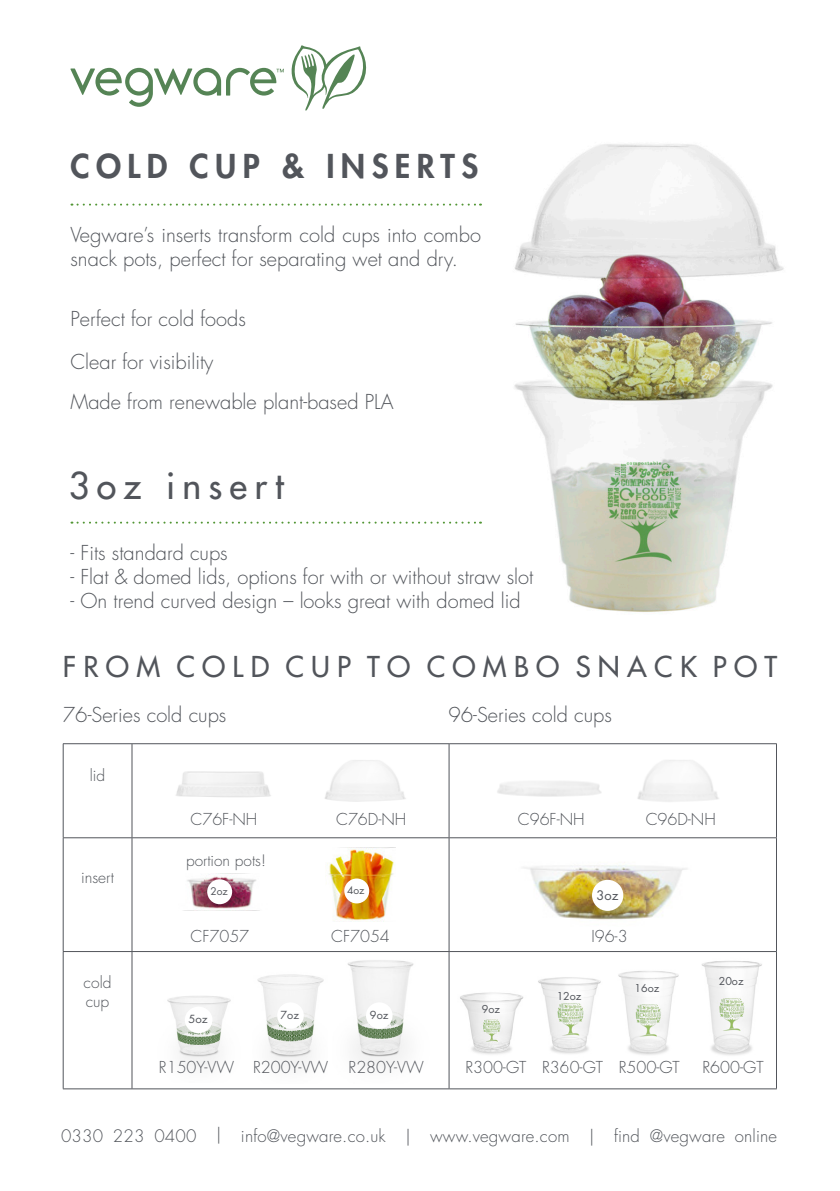
<style>
.page{position:relative;width:840px;height:1191px;background:#fff}
.page>*{position:absolute;margin:0;border:0;box-sizing:border-box;transform-origin:0 0}
.t1{font:500 36px "Futura Std";letter-spacing:.2em;color:#52555b}
.t2{font:800 32px "Futura Std";letter-spacing:.2em;color:#52555b}
.t3{font:500 28px "Futura Std";letter-spacing:.26em;color:#52555b}
.t4{font:300 20px/24px "Futura Std";color:#52555b}
.t5{font:300 16.8px "Futura Std";letter-spacing:.01em;color:#52555b}
.t6{font:300 16px "Futura Std";color:#52555b}
.t7{font:300 15.6px "Futura Std";color:#52555b}
.t8{font:300 15.4px "Futura Std";color:#52555b}
.t9{font:12.8px "Futura Std";color:#52555b}
.t10{font:10.8px "Futura Std";color:#52555b}
.t11{font:10.8px "Futura Std";color:#52555b;scale:1.04 1}
.t12{font:10.6px "Futura Std";color:#52555b}
.t13{font:10.2px "Futura Std";color:#52555b}
</style>
<div class="page">
<img style="left:449px;top:956px;width:34px;height:132px">
<hr style="left:63px;top:743px;width:69px;height:1px;background:#52555b">
<hr style="left:63px;top:744px;width:1px;height:93px;background:#52555b">
<hr style="left:132px;top:743px;width:317px;height:1px;background:#52555b">
<hr style="left:132px;top:744px;width:1px;height:93px;background:#52555b">
<hr style="left:449px;top:743px;width:327px;height:1px;background:#52555b">
<hr style="left:448px;top:744px;width:1px;height:93px;background:#52555b">
<hr style="left:775px;top:744px;width:1px;height:93px;background:#52555b">
<hr style="left:63px;top:837px;width:69px;height:1px;background:#52555b">
<hr style="left:63px;top:838px;width:1px;height:113px;background:#52555b">
<hr style="left:132px;top:837px;width:317px;height:1px;background:#52555b">
<hr style="left:132px;top:838px;width:1px;height:113px;background:#52555b">
<hr style="left:449px;top:837px;width:327px;height:1px;background:#52555b">
<hr style="left:448px;top:838px;width:1px;height:113px;background:#52555b">
<hr style="left:775px;top:838px;width:1px;height:113px;background:#52555b">
<hr style="left:63px;top:951px;width:69px;height:1px;background:#52555b">
<hr style="left:63px;top:952px;width:1px;height:136px;background:#52555b">
<hr style="left:132px;top:951px;width:317px;height:1px;background:#52555b">
<hr style="left:132px;top:952px;width:1px;height:136px;background:#52555b">
<hr style="left:449px;top:951px;width:327px;height:1px;background:#52555b">
<hr style="left:448px;top:952px;width:1px;height:136px;background:#52555b">
<hr style="left:775px;top:952px;width:1px;height:136px;background:#52555b">
<hr style="left:63px;top:1088px;width:69px;height:1px;background:#52555b">
<hr style="left:132px;top:1088px;width:317px;height:1px;background:#52555b">
<hr style="left:449px;top:1088px;width:327px;height:1px;background:#52555b">
<img style="left:480px;top:144px;width:304px;height:468px">
<img style="left:167px;top:996px;width:64px;height:70px">
<img style="left:348px;top:960px;width:66px;height:104px">
<svg style="left:71px;top:204px;width:409px;height:2px"></svg>
<svg style="left:71px;top:521px;width:409px;height:2px"></svg>
<svg style="left:291px;top:45px;width:76px;height:66px"></svg>
<svg style="left:70px;top:68px;width:213px;height:39px"></svg>
<img style="left:257px;top:974px;width:67px;height:93px">
<div style="left:185px;top:1006px;width:27px;height:27px;background:#fff;border-radius:50%"></div>
<div style="left:366px;top:1002px;width:26px;height:26px;background:#fff;border-radius:50%"></div>
<div style="left:277px;top:1002px;width:26px;height:26px;background:#fff;border-radius:50%"></div>
<img style="left:327px;top:847px;width:68px;height:74px">
<img style="left:187px;top:873px;width:69px;height:36px">
<div style="left:207px;top:879px;width:25px;height:25px;background:#fff;border-radius:50%"></div>
<div style="left:344px;top:878px;width:25px;height:25px;background:#fff;border-radius:50%"></div>
<img style="left:176px;top:771px;width:95px;height:26px">
<img style="left:325px;top:760px;width:81px;height:42px">
<img style="left:523px;top:865px;width:164px;height:55px">
<div style="left:591px;top:879px;width:32px;height:32px;background:#fff;border-radius:50%"></div>
<img style="left:637px;top:760px;width:82px;height:42px">
<img style="left:483px;top:977px;width:84px;height:77px">
<img style="left:567px;top:971px;width:84px;height:84px">
<img style="left:651px;top:946px;width:126px;height:121px">
<p class="t2" style="left:70px;top:146px;width:409px">COLD CUP &amp; INSERTS</p>
<p class="t4" style="left:70px;top:224px;width:412px">Vegware’s inserts transform cold cups into combo snack pots, perfect for separating wet and dry.</p>
<p class="t4" style="left:70px;top:307px;width:177px">Perfect for cold foods</p>
<p class="t4" style="left:70px;top:350px;width:144px">Clear for visibility</p>
<p class="t4" style="left:70px;top:390px;width:324px">Made from renewable plant-based PLA</p>
<p class="t1" style="left:69px;top:463px;width:216px">3oz insert</p>
<p class="t4" style="left:70px;top:541px;width:159px">- Fits standard cups</p>
<p class="t4" style="left:70px;top:565px;width:464px">- Flat &amp; domed lids, options for with or without straw slot</p>
<p class="t4" style="left:70px;top:589px;width:451px">- On trend curved design – looks great with domed lid</p>
<p class="t3" style="left:63px;top:649px;width:715px">FROM COLD CUP TO COMBO SNACK POT</p>
<p class="t4" style="left:63px;top:703px;width:165px">76-Series cold cups</p>
<p class="t7" style="left:90px;top:765px;width:17px">lid</p>
<p class="t4" style="left:448px;top:703px;width:165px">96-Series cold cups</p>
<p class="t6" style="left:190px;top:810px;width:68px">C76F-NH</p>
<p class="t6" style="left:336px;top:810px;width:72px">C76D-NH</p>
<p class="t6" style="left:517px;top:810px;width:68px">C96F-NH</p>
<p class="t6" style="left:645px;top:810px;width:72px">C96D-NH</p>
<p class="t7" style="left:81px;top:867px;width:35px">insert</p>
<p class="t7" style="left:84px;top:973px;width:29px">cold</p>
<p class="t7" style="left:86px;top:992px;width:25px">cup</p>
<p class="t8" style="left:186px;top:850px;width:81px">portion pots!</p>
<p class="t13" style="left:210px;top:885px;width:19px">2oz</p>
<p class="t13" style="left:347px;top:883px;width:19px">4oz</p>
<p class="t9" style="left:596px;top:886px;width:23px">3oz</p>
<p class="t6" style="left:190px;top:926px;width:60px">CF7057</p>
<p class="t6" style="left:331px;top:926px;width:60px">CF7054</p>
<p class="t6" style="left:591px;top:926px;width:38px">I96-3</p>
<p class="t11" style="left:188px;top:1012px;width:20px">5oz</p>
<p class="t10" style="left:280px;top:1007px;width:20px">7oz</p>
<p class="t10" style="left:370px;top:1007px;width:20px">9oz</p>
<p class="t12" style="left:481px;top:1002px;width:20px">9oz</p>
<p class="t12" style="left:556px;top:989px;width:26px">12oz</p>
<p class="t12" style="left:634px;top:981px;width:26px">16oz</p>
<p class="t12" style="left:718px;top:974px;width:26px">20oz</p>
<p class="t6" style="left:159px;top:1057px;width:77px">R150Y-VW</p>
<p class="t6" style="left:253px;top:1057px;width:77px">R200Y-VW</p>
<p class="t6" style="left:348px;top:1057px;width:77px">R280Y-VW</p>
<p class="t6" style="left:465px;top:1057px;width:62px">R300-GT</p>
<p class="t6" style="left:541px;top:1057px;width:62px">R360-GT</p>
<p class="t6" style="left:618px;top:1057px;width:62px">R500-GT</p>
<p class="t6" style="left:702px;top:1057px;width:62px">R600-GT</p>
<p class="t5" style="left:61px;top:1125px;width:717px">0330 223 0400 | info@vegware.co.uk | www.vegware.com | find @vegware online</p>
</div>
